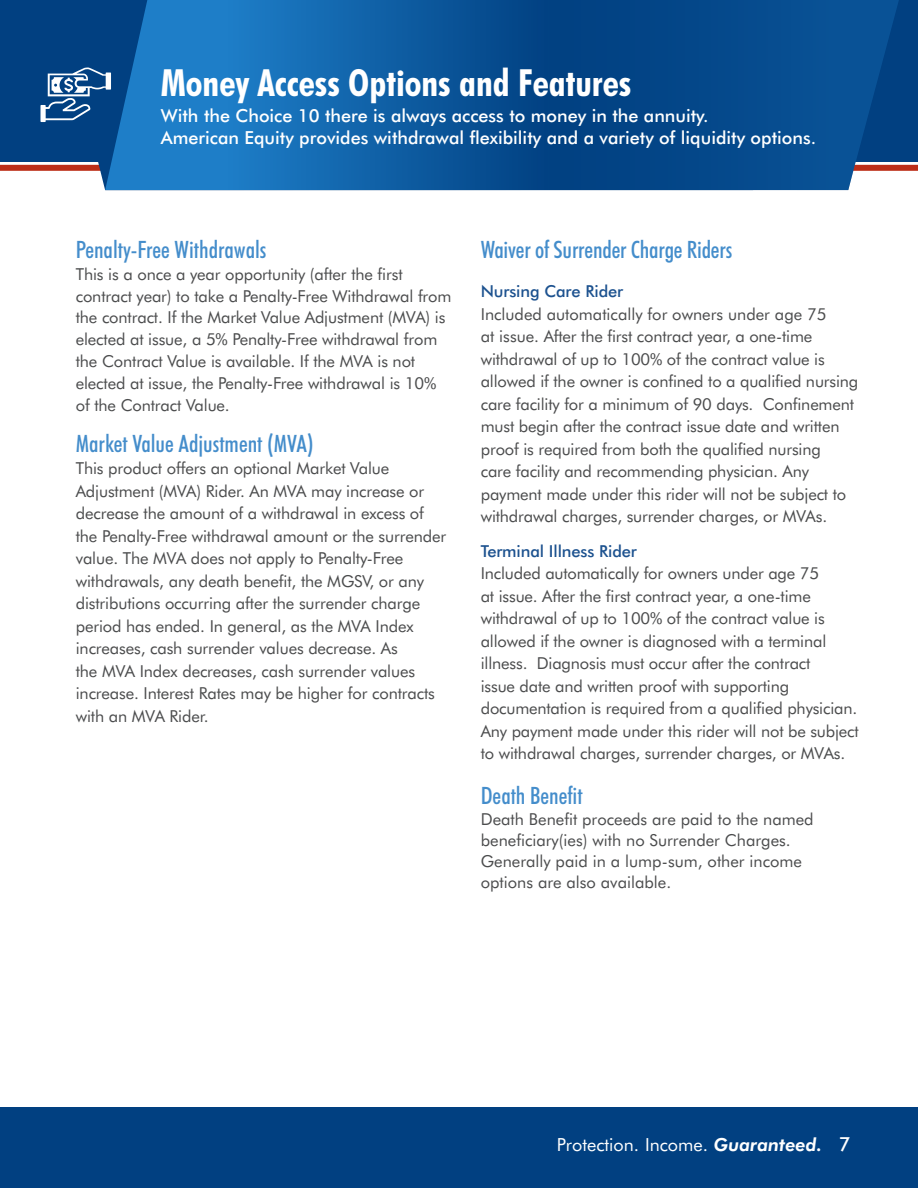
<style>
.page{position:relative;width:918px;height:1188px;background:#fff}
.page>*{position:absolute;margin:0;border:0;box-sizing:border-box;transform-origin:0 0}
.t1{font:700 condensed 37.5px "Futura BT";color:#fff}
.t2{font:500 condensed 24px "Futura BT";color:#448dcb}
.t3{font:500 19.5px "Futura BT";color:#fff}
.t4{font:500 18px/22.5px "Futura BT";color:#fff}
.t5{font:18px "Futura BT";color:#fff}
.t6{font:16.5px/22.5px "Futura BT";letter-spacing:-.01em;color:#4b4c4d}
.t7{font:500 16.5px "Futura BT";letter-spacing:-.01em;color:#1d528f}
.s1{font-weight:500;color:#1d528f}
.s2{font-weight:800;font-style:italic}
</style>
<div class="page">
<div style="left:0;top:1107px;width:918px;height:81px;background:#014081"></div>
<div style="left:0;top:165px;width:918px;height:6px;background:#bc2e18"></div>
<div style="left:0;top:0;width:918px;height:162px;background:#014081"></div>
<svg style="left:105px;top:0;width:786px;height:190px"></svg>
<svg style="left:41px;top:68px;width:70px;height:54px"></svg>
<p class="t1" style="left:161px;top:60px;width:472px">Money Access Options and Features</p>
<p class="t4" style="left:161px;top:104px;width:657px">With the Choice 10 there is always access to money in the annuity.<br>American Equity provides withdrawal flexibility and a variety of liquidity options.</p>
<p class="t2" style="left:76px;top:235px;width:192px">Penalty-Free Withdrawals</p>
<p class="t6" style="left:76px;top:263px;width:377px;line-height:21.9px">This is a once a year opportunity (after the first contract year) to take a Penalty-Free Withdrawal from the contract. If the Market Value Adjustment (MVA) is elected at issue, a 5% Penalty-Free withdrawal from the Contract Value is available. If the MVA is not elected at issue, the Penalty-Free withdrawal is 10% of the Contract Value.</p>
<p class="t2" style="left:76px;top:429px;width:239px">Market Value Adjustment (MVA)</p>
<p class="t6" style="left:76px;top:457px;width:372px">This product offers an optional Market Value Adjustment (MVA) Rider. An MVA may increase or decrease the amount of a withdrawal in excess of the Penalty-Free withdrawal amount or the surrender value. The MVA does not apply to Penalty-Free withdrawals, any death benefit, the MGSV, or any distributions occurring after the surrender charge period has ended. In general, as the MVA Index increases, cash surrender values decrease. As<br>the MVA Index decreases, cash surrender values increase. Interest Rates may be higher for contracts with an MVA Rider.</p>
<p class="t2" style="left:481px;top:235px;width:253px">Waiver of Surrender Charge Riders</p>
<p class="t6" style="left:481px;top:280px;width:379px"><span class="s1">Nursing Care Rider<br></span>Included automatically for owners under age 75<br>at issue. After the first contract year, a one-time withdrawal of up to 100% of the contract value is allowed if the owner is confined to a qualified nursing care facility for a minimum of 90 days. Confinement must begin after the contract issue date and written proof is required from both the qualified nursing<br>care facility and recommending physician. Any payment made under this rider will not be subject to withdrawal charges, surrender charges, or MVAs.</p>
<p class="t7" style="left:481px;top:541px;width:158px">Terminal Illness Rider</p>
<p class="t6" style="left:481px;top:562px;width:379px">Included automatically for owners under age 75<br>at issue. After the first contract year, a one-time withdrawal of up to 100% of the contract value is allowed if the owner is diagnosed with a terminal illness. Diagnosis must occur after the contract<br>issue date and written proof with supporting documentation is required from a qualified physician.<br>Any payment made under this rider will not be subject to withdrawal charges, surrender charges, or MVAs.</p>
<p class="t2" style="left:481px;top:781px;width:103px">Death Benefit</p>
<p class="t6" style="left:481px;top:809px;width:334px;line-height:21px">Death Benefit proceeds are paid to the named beneficiary(ies) with no Surrender Charges.<br>Generally paid in a lump-sum, other income options are also available.</p>
<p class="t5" style="left:557px;top:1134px;width:267px">Protection. Income. <span class="s2">Guaranteed.</span></p>
<p class="t3" style="left:839px;top:1133px;width:13px">7</p>
</div>
